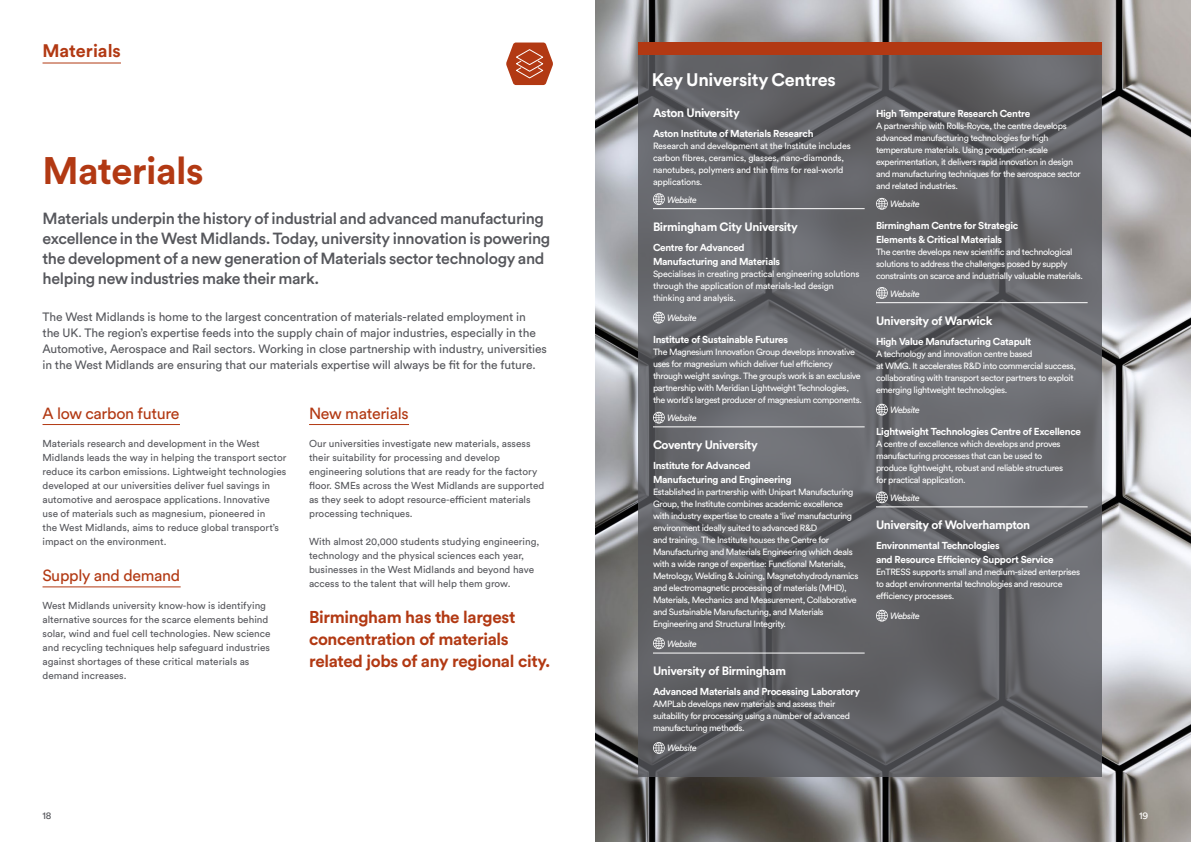
<style>
.page{position:relative;width:1191px;height:842px;background:#fff}
.page>*{position:absolute;margin:0;border:0;box-sizing:border-box;transform-origin:0 0}
.t1{font:700 38px "Circular Std";letter-spacing:-.015em;color:#b23913}
.t2{font:700 18px "Circular Std";letter-spacing:-.015em;color:#fff}
.t3{font:700 18px "Circular Std";color:#b23913}
.t4{font:700 17px/22px "Circular Std";letter-spacing:-.02em;color:#b23913}
.Intro{font:500 16px/20px "Circular Std";letter-spacing:-.02em;color:#56575c}
.t5{font:16px "Circular Std";letter-spacing:-.02em;color:#b23913}
.t6{font:12px/16px "Circular Std";letter-spacing:-.01em;color:#56575c}
.t7{font:700 12px "Circular Std";letter-spacing:-.03em;color:#fff}
.t8{font:10px/14px "Circular Std";color:#56575c}
.t9{font:700 10px/14px "Circular Std";letter-spacing:-.03em;color:#fff}
.t10{font:10px "Circular Std";color:#fff}
.t11{font:9px/12px "Circular Std";letter-spacing:-.04em;color:#fff}
.t12{font:9px/12px "Circular Std";letter-spacing:-.02em;color:#fff}
.t13{font:italic 9px "Circular Std";letter-spacing:-.04em;color:#fff}
</style>
<div class="page">
<hr style="left:43px;top:424px;width:137px;height:1px;background:#b23913">
<hr style="left:43px;top:587px;width:138px;height:1px;background:#b23913">
<hr style="left:309px;top:424px;width:100px;height:1px;background:#b23913">
<hr style="left:43px;top:63px;width:78px;height:1px;background:#b23913">
<img style="left:595px;top:0;width:596px;height:842px">
<svg style="left:638px;top:55px;width:463px;height:722px;background:#64656a"></svg>
<div style="left:638px;top:43px;width:463px;height:12px;background:#b23913"></div>
<hr style="left:653px;top:208px;width:211px;height:1px;background:#fff">
<hr style="left:653px;top:427px;width:211px;height:1px;background:#fff">
<hr style="left:653px;top:653px;width:211px;height:1px;background:#fff">
<hr style="left:876px;top:302px;width:211px;height:1px;background:#fff">
<hr style="left:876px;top:507px;width:211px;height:1px;background:#fff">
<svg style="left:506px;top:43px;width:47px;height:42px;background:#c36649"></svg>
<svg style="left:653px;top:193px;width:12px;height:12px"></svg>
<svg style="left:876px;top:198px;width:11px;height:12px"></svg>
<svg style="left:876px;top:287px;width:11px;height:12px"></svg>
<svg style="left:876px;top:404px;width:11px;height:12px"></svg>
<svg style="left:876px;top:491px;width:11px;height:12px"></svg>
<svg style="left:876px;top:610px;width:11px;height:11px"></svg>
<svg style="left:653px;top:412px;width:12px;height:12px"></svg>
<svg style="left:653px;top:637px;width:12px;height:12px"></svg>
<svg style="left:653px;top:742px;width:12px;height:12px"></svg>
<svg style="left:653px;top:312px;width:12px;height:11px"></svg>
<p class="t3" style="left:43px;top:39px;width:80px">Materials</p>
<p class="t1" style="left:43px;top:146px;width:162px">Materials</p>
<p class="Intro" style="left:43px;top:208px;width:509px">Materials underpin the history of industrial and advanced manufacturing excellence in the West Midlands. Today, university innovation is powering the development of a new generation of Materials sector technology and helping new industries make their mark.</p>
<p class="t6" style="left:43px;top:308px;width:506px">The West Midlands is home to the largest concentration of materials-related employment in<br>the UK. The region’s expertise feeds into the supply chain of major industries, especially in the Automotive, Aerospace and Rail sectors. Working in close partnership with industry, universities in the West Midlands are ensuring that our materials expertise will always be fit for the future.</p>
<p class="t5" style="left:43px;top:403px;width:139px">A low carbon future</p>
<p class="t8" style="left:43px;top:436px;width:245px">Materials research and development in the West Midlands leads the way in helping the transport sector reduce its carbon emissions. Lightweight technologies developed at our universities deliver fuel savings in automotive and aerospace applications. Innovative use of materials such as magnesium, pioneered in<br>the West Midlands, aims to reduce global transport’s impact on the environment.</p>
<p class="t5" style="left:43px;top:566px;width:139px">Supply and demand</p>
<p class="t8" style="left:43px;top:598px;width:229px">West Midlands university know-how is identifying alternative sources for the scarce elements behind solar, wind and fuel cell technologies. New science and recycling techniques help safeguard industries against shortages of these critical materials as demand increases.</p>
<p class="t5" style="left:309px;top:403px;width:101px">New materials</p>
<p class="t8" style="left:309px;top:436px;width:237px">Our universities investigate new materials, assess their suitability for processing and develop engineering solutions that are ready for the factory floor. SMEs across the West Midlands are supported as they seek to adopt resource-efficient materials processing techniques.</p>
<p class="t8" style="left:309px;top:534px;width:232px">With almost 20,000 students studying engineering, technology and the physical sciences each year, businesses in the West Midlands and beyond have access to the talent that will help them grow.</p>
<p class="t4" style="left:309px;top:606px;width:243px">Birmingham has the largest concentration of materials related jobs of any regional city.</p>
<p class="t8" style="left:43px;top:809px;width:10px">18</p>
<p class="t2" style="left:652px;top:68px;width:185px">Key University Centres</p>
<p class="t7" style="left:653px;top:105px;width:88px">Aston University</p>
<p class="t9" style="left:653px;top:126px;width:162px">Aston Institute of Materials Research</p>
<p class="t12" style="left:653px;top:139px;width:199px">Research and development at the Institute includes carbon fibres, ceramics, glasses, nano-diamonds, nanotubes, polymers and thin films for real-world applications.</p>
<p class="t13" style="left:667px;top:194px;width:31px">Website</p>
<p class="t7" style="left:653px;top:219px;width:146px">Birmingham City University</p>
<p class="t9" style="left:653px;top:240px;width:129px">Centre for Advanced<br>Manufacturing and Materials</p>
<p class="t12" style="left:653px;top:268px;width:208px">Specialises in creating practical engineering solutions through the application of materials-led design thinking and analysis.</p>
<p class="t13" style="left:667px;top:312px;width:31px">Website</p>
<p class="t9" style="left:653px;top:332px;width:137px">Institute of Sustainable Futures</p>
<p class="t11" style="left:653px;top:346px;width:210px">The Magnesium Innovation Group develops innovative uses for magnesium which deliver fuel efficiency through weight savings. The group’s work is an exclusive partnership with Meridian Lightweight Technologies, the world’s largest producer of magnesium components.</p>
<p class="t13" style="left:667px;top:412px;width:31px">Website</p>
<p class="t7" style="left:653px;top:437px;width:106px">Coventry University</p>
<p class="t9" style="left:653px;top:458px;width:140px">Institute for Advanced<br>Manufacturing and Engineering</p>
<p class="t11" style="left:653px;top:486px;width:207px">Established in partnership with Unipart Manufacturing Group, the Institute combines academic excellence with industry expertise to create a ‘live’ manufacturing environment ideally suited to advanced R&amp;D<br>and training. The Institute houses the Centre for Manufacturing and Materials Engineering which deals with a wide range of expertise: Functional Materials, Metrology, Welding &amp; Joining, Magnetohydrodynamics and electromagnetic processing of materials (MHD), Materials, Mechanics and Measurement, Collaborative and Sustainable Manufacturing, and Materials Engineering and Structural Integrity.</p>
<p class="t13" style="left:667px;top:638px;width:31px">Website</p>
<p class="t7" style="left:653px;top:663px;width:135px">University of Birmingham</p>
<p class="t9" style="left:653px;top:685px;width:208px">Advanced Materials and Processing Laboratory</p>
<p class="t11" style="left:653px;top:698px;width:198px">AMPLab develops new materials and assess their suitability for processing using a number of advanced manufacturing methods.</p>
<p class="t13" style="left:667px;top:743px;width:31px">Website</p>
<p class="t9" style="left:876px;top:106px;width:156px">High Temperature Research Centre</p>
<p class="t11" style="left:876px;top:119px;width:206px">A partnership with Rolls-Royce, the centre develops advanced manufacturing technologies for high temperature materials. Using production-scale experimentation, it delivers rapid innovation in design and manufacturing techniques for the aerospace sector and related industries.</p>
<p class="t13" style="left:890px;top:198px;width:31px">Website</p>
<p class="t9" style="left:876px;top:218px;width:144px">Birmingham Centre for Strategic<br>Elements &amp; Critical Materials</p>
<p class="t11" style="left:876px;top:245px;width:209px">The centre develops new scientific and technological solutions to address the challenges posed by supply constraints on scarce and industrially valuable materials.</p>
<p class="t13" style="left:890px;top:288px;width:31px">Website</p>
<p class="t7" style="left:876px;top:313px;width:118px">University of Warwick</p>
<p class="t9" style="left:876px;top:334px;width:157px">High Value Manufacturing Catapult</p>
<p class="t11" style="left:876px;top:348px;width:202px">A technology and innovation centre based<br>at WMG. It accelerates R&amp;D into commercial success, collaborating with transport sector partners to exploit emerging lightweight technologies.</p>
<p class="t13" style="left:890px;top:404px;width:31px">Website</p>
<p class="t9" style="left:876px;top:424px;width:206px">Lightweight Technologies Centre of Excellence</p>
<p class="t11" style="left:876px;top:438px;width:189px">A centre of excellence which develops and proves manufacturing processes that can be used to produce lightweight, robust and reliable structures for practical application.</p>
<p class="t13" style="left:890px;top:492px;width:31px">Website</p>
<p class="t7" style="left:876px;top:517px;width:156px">University of Wolverhampton</p>
<p class="t9" style="left:876px;top:538px;width:179px">Environmental Technologies<br>and Resource Efficiency Support Service</p>
<p class="t11" style="left:876px;top:566px;width:206px">EnTRESS supports small and medium-sized enterprises to adopt environmental technologies and resource efficiency processes.</p>
<p class="t13" style="left:890px;top:610px;width:31px">Website</p>
<p class="t10" style="left:1139px;top:810px;width:11px">19</p>
</div>
